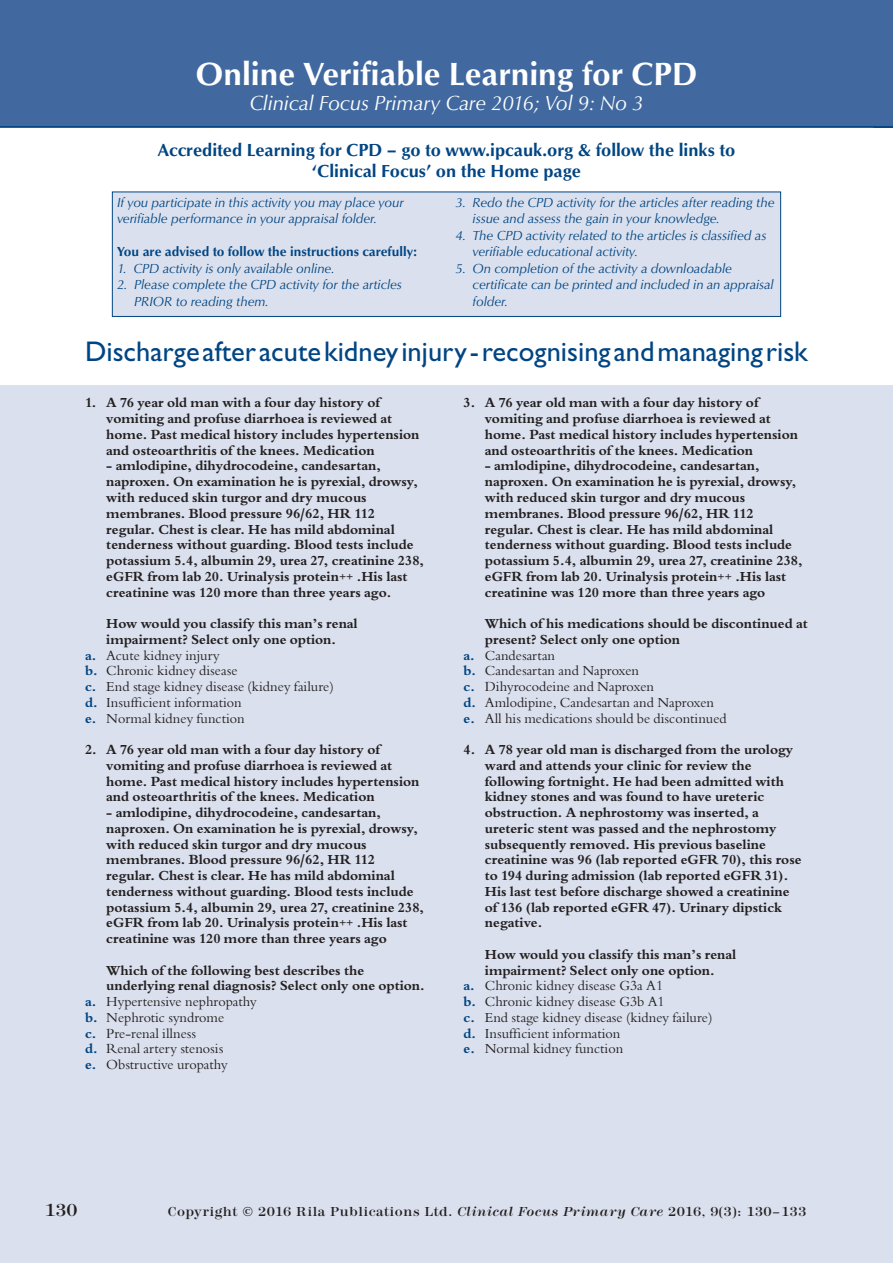
<style>
.page{position:relative;width:893px;height:1263px;background:#fff}
.page>*{position:absolute;margin:0;border:0;box-sizing:border-box;transform-origin:0 0}
.t1{font:700 33px "Opus";color:#fff}
.t2{font:italic 28.5px "Gill Sans Std";color:#fff}
.t3{font:28.5px "Gill Sans Std";color:#004583}
.t4{font:italic 21px "Opus";color:#fff}
.t5{font:700 18px/21.6px "Opus";color:#004583;text-align:center}
.t6{font:18px "Modern 216";color:#231f20}
.MCQ-H2{font:700 13.5px/15.8px "Bergamo";color:#231f20}
.t7{font:13.5px "Bergamo";color:#231f20}
.t8{font:italic 13.5px/16.5px "Opus";color:#004583}
.t9{font:13.5px "Modern 216";letter-spacing:.03em;color:#231f20}
.t10{font:700 13.5px "Opus";color:#004583}
.s1{font-weight:700;color:#004583}
.s2{font-style:italic}
</style>
<div class="page">
<div style="left:0;top:385px;width:893px;height:878px;background:#dae0ed"></div>
<div style="left:0;top:0;width:893px;height:128px;background:#4169a0"></div>
<div style="left:112px;top:192px;width:669px;height:124px;background:#dae0ed"></div>
<div style="left:112px;top:192px;width:669px;height:125px;border:1px solid #004583"></div>
<h1 class="t1" style="left:195px;top:55px;width:504px">Online Verifiable Learning for CPD</h1>
<h3 class="t4" style="left:249px;top:91px;width:396px">Clinical Focus Primary Care 2016; Vol 9: No 3</h3>
<h3 class="t5" style="left:158px;top:139px;width:579px">Accredited Learning for CPD – go to www.ipcauk.org &amp; follow the links to ‘Clinical Focus’ on the Home page</h3>
<p class="t8" style="left:117px;top:194px;width:288px">If you participate in this activity you may place your verifiable performance in your appraisal folder.</p>
<p class="t10" style="left:117px;top:244px;width:301px">You are advised to follow the instructions carefully:</p>
<p class="t8" style="left:117px;top:260px;width:219px">1. CPD activity is only available online.</p>
<p class="t8" style="left:134px;top:277px;width:269px;text-indent:-17px">2. Please complete the CPD activity for the articles<br>PRIOR to reading them.</p>
<h2 class="t2" style="left:84px;top:69px;width:719px">Discharge after acute kidney injury - recognising and managing risk</h2>
<p class="t8" style="left:473px;top:194px;width:303px;text-indent:-17px">3. Redo the CPD activity for the articles after reading the issue and assess the gain in your knowledge.</p>
<p class="t8" style="left:473px;top:227px;width:295px;text-indent:-17px">4. The CPD activity related to the articles is classified as verifiable educational activity.</p>
<p class="t8" style="left:473px;top:260px;width:303px;text-indent:-17px">5. On completion of the activity a downloadable certificate can be printed and included in an appraisal folder.</p>
<h2 class="t3" style="left:85px;top:335px;width:724px">Discharge after acute kidney injury - recognising and managing risk</h2>
<p class="MCQ-H2" style="left:106px;top:395px;width:315px;text-indent:-21px">1. A 76 year old man with a four day history of vomiting and profuse diarrhoea is reviewed at home. Past medical history includes hypertension and osteoarthritis of the knees. Medication</p>
<p class="MCQ-H2" style="left:106px;top:458px;width:319px">- amlodipine, dihydrocodeine, candesartan, naproxen. On examination he is pyrexial, drowsy, with reduced skin turgor and dry mucous membranes. Blood pressure 96/62, HR 112 regular. Chest is clear. He has mild abdominal tenderness without guarding. Blood tests include potassium 5.4, albumin 29, urea 27, creatinine 238, eGFR from lab 20. Urinalysis protein++ .His last creatinine was 120 more than three years ago.</p>
<p class="MCQ-H2" style="left:106px;top:616px;width:253px">How would you classify this man’s renal impairment? Select only one option.</p>
<p class="t7" style="left:85px;top:648px;width:136px"><span class="s1">a.</span> Acute kidney injury</p>
<p class="t7" style="left:85px;top:663px;width:154px"><span class="s1">b.</span> Chronic kidney disease</p>
<p class="t7" style="left:85px;top:679px;width:250px"><span class="s1">c.</span> End stage kidney disease (kidney failure)</p>
<p class="t7" style="left:85px;top:695px;width:158px"><span class="s1">d.</span> Insufficient information</p>
<p class="t7" style="left:85px;top:711px;width:161px"><span class="s1">e.</span> Normal kidney function</p>
<p class="MCQ-H2" style="left:106px;top:742px;width:315px;text-indent:-21px">2. A 76 year old man with a four day history of vomiting and profuse diarrhoea is reviewed at home. Past medical history includes hypertension and osteoarthritis of the knees. Medication</p>
<p class="MCQ-H2" style="left:106px;top:805px;width:319px">- amlodipine, dihydrocodeine, candesartan, naproxen. On examination he is pyrexial, drowsy, with reduced skin turgor and dry mucous membranes. Blood pressure 96/62, HR 112 regular. Chest is clear. He has mild abdominal tenderness without guarding. Blood tests include potassium 5.4, albumin 29, urea 27, creatinine 238, eGFR from lab 20. Urinalysis protein++ .His last creatinine was 120 more than three years ago</p>
<p class="MCQ-H2" style="left:106px;top:962px;width:320px">Which of the following best describes the underlying renal diagnosis? Select only one option.</p>
<p class="t7" style="left:85px;top:994px;width:173px"><span class="s1">a.</span> Hypertensive nephropathy</p>
<p class="t7" style="left:85px;top:1010px;width:141px"><span class="s1">b.</span> Nephrotic syndrome</p>
<p class="t7" style="left:85px;top:1026px;width:113px"><span class="s1">c.</span> Pre-renal illness</p>
<p class="t7" style="left:85px;top:1041px;width:140px"><span class="s1">d.</span> Renal artery stenosis</p>
<p class="t7" style="left:85px;top:1057px;width:144px"><span class="s1">e.</span> Obstructive uropathy</p>
<p class="MCQ-H2" style="left:485px;top:395px;width:315px;text-indent:-21px">3. A 76 year old man with a four day history of vomiting and profuse diarrhoea is reviewed at home. Past medical history includes hypertension and osteoarthritis of the knees. Medication</p>
<p class="MCQ-H2" style="left:485px;top:458px;width:319px">- amlodipine, dihydrocodeine, candesartan, naproxen. On examination he is pyrexial, drowsy, with reduced skin turgor and dry mucous membranes. Blood pressure 96/62, HR 112 regular. Chest is clear. He has mild abdominal tenderness without guarding. Blood tests include potassium 5.4, albumin 29, urea 27, creatinine 238, eGFR from lab 20. Urinalysis protein++ .His last creatinine was 120 more than three years ago</p>
<p class="MCQ-H2" style="left:485px;top:616px;width:324px">Which of his medications should be discontinued at present? Select only one option</p>
<p class="t7" style="left:464px;top:648px;width:93px"><span class="s1">a.</span> Candesartan</p>
<p class="t7" style="left:464px;top:663px;width:177px"><span class="s1">b.</span> Candesartan and Naproxen</p>
<p class="t7" style="left:464px;top:679px;width:192px"><span class="s1">c.</span> Dihyrocodeine and Naproxen</p>
<p class="t7" style="left:464px;top:695px;width:252px"><span class="s1">d.</span> Amlodipine, Candesartan and Naproxen</p>
<p class="t7" style="left:464px;top:711px;width:265px"><span class="s1">e.</span> All his medications should be discontinued</p>
<p class="MCQ-H2" style="left:485px;top:742px;width:318px;text-indent:-21px">4. A 78 year old man is discharged from the urology ward and attends your clinic for review the following fortnight. He had been admitted with kidney stones and was found to have ureteric obstruction. A nephrostomy was inserted, a ureteric stent was passed and the nephrostomy subsequently removed. His previous baseline creatinine was 96 (lab reported eGFR 70), this rose to 194 during admission (lab reported eGFR 31).<br>His last test before discharge showed a creatinine of 136 (lab reported eGFR 47). Urinary dipstick negative.</p>
<p class="MCQ-H2" style="left:485px;top:946px;width:253px">How would you classify this man’s renal impairment? Select only one option.</p>
<p class="t7" style="left:464px;top:978px;width:201px"><span class="s1">a.</span> Chronic kidney disease G3a A1</p>
<p class="t7" style="left:464px;top:994px;width:203px"><span class="s1">b.</span> Chronic kidney disease G3b A1</p>
<p class="t7" style="left:464px;top:1010px;width:250px"><span class="s1">c.</span> End stage kidney disease (kidney failure)</p>
<p class="t7" style="left:464px;top:1026px;width:158px"><span class="s1">d.</span> Insufficient information</p>
<p class="t7" style="left:464px;top:1041px;width:161px"><span class="s1">e.</span> Normal kidney function</p>
<h3 class="t6" style="left:44px;top:1200px;width:35px">130</h3>
<p class="t9" style="left:168px;top:1204px;width:640px">Copyright © 2016 Rila Publications Ltd. <span class="s2">Clinical Focus Primary Care</span> 2016, 9(3): 130–133</p>
</div>
